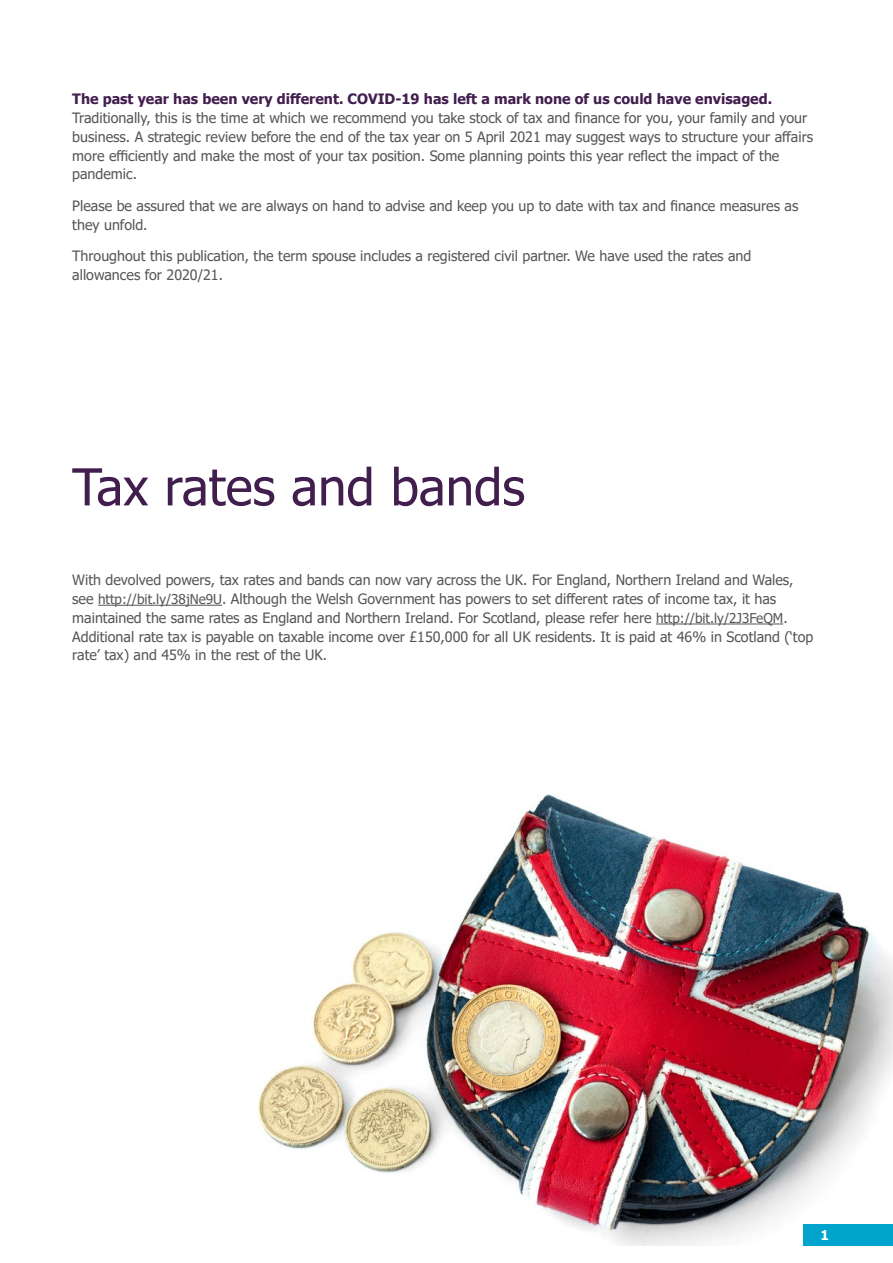
<style>
.page{position:relative;width:893px;height:1263px;background:#fff}
.page>*{position:absolute;margin:0;border:0;box-sizing:border-box;transform-origin:0 0}
.t1{font:51px "Tahoma";color:#411e4e}
.t2{font:14.25px/18.8px "Tahoma";color:#575756}
.t3{font:700 14.25px "Tahoma";color:#411e4e}
.t4{font:700 13.5px "Tahoma";color:#fff}
.s1{font-size:13.5px}
</style>
<div class="page">
<hr style="left:98px;top:605px;width:124px;height:1px;background:#575756">
<hr style="left:656px;top:623px;width:127px;height:1px;background:#575756">
<img style="left:258px;top:794px;width:635px;height:451px">
<div style="left:804px;top:1224px;width:89px;height:21px;background:#00a4cc"></div>
<p class="t3" style="left:72px;top:89px;width:701px">The past year has been very different. COVID-19 has left a mark none of us could have envisaged.</p>
<p class="t2" style="left:72px;top:109px;width:742px">Traditionally, this is the time at which we recommend you take stock of tax and finance for you, your family and your business. A strategic review before the end of the tax year on 5 April 2021 may suggest ways to structure your affairs more efficiently and make the most of your tax position. Some planning points this year reflect the impact of the pandemic.</p>
<p class="t2" style="left:72px;top:197px;width:728px">Please be assured that we are always on hand to advise and keep you up to date with tax and finance measures as they unfold.</p>
<p class="t2" style="left:72px;top:247px;width:681px">Throughout this publication, the term spouse includes a registered civil partner. We have used the rates and allowances for 2020/21.</p>
<h1 class="t1" style="left:72px;top:453px;width:454px">Tax rates and bands</h1>
<p class="t2" style="left:72px;top:572px;width:742px">With devolved powers, tax rates and bands can now vary across the UK. For England, Northern Ireland and Wales, see <span class="s1">http://bit.ly/38jNe9U</span>. Although the Welsh Government has powers to set different rates of income tax, it has maintained the same rates as England and Northern Ireland. For Scotland, please refer here <span class="s1">http://bit.ly/2J3FeQM</span>.<br>Additional rate tax is payable on taxable income over £150,000 for all UK residents. It is paid at 46% in Scotland (‘top rate’ tax) and 45% in the rest of the UK.</p>
<p class="t4" style="left:821px;top:1226px;width:10px">1</p>
</div>
